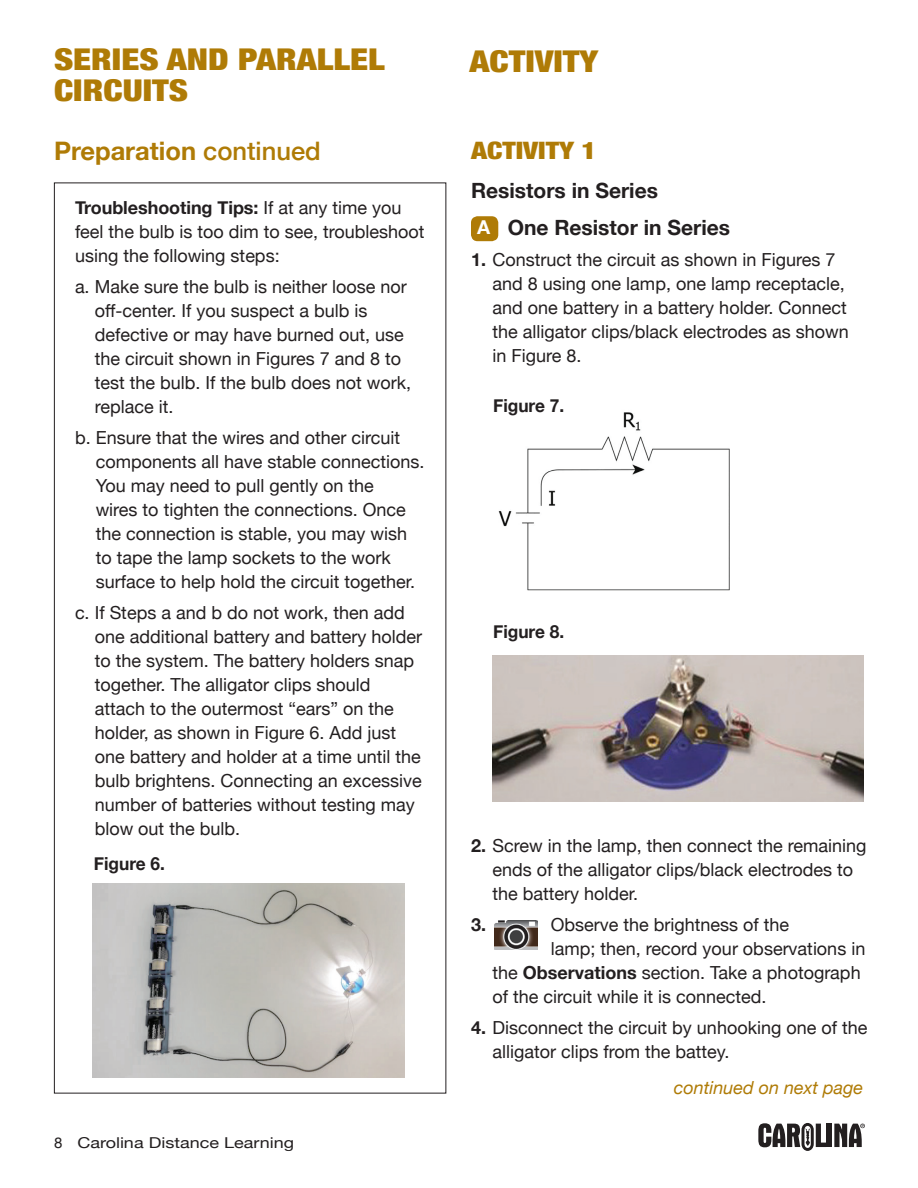
<style>
.page{position:relative;width:918px;height:1188px;background:#fff}
.page>*{position:absolute;margin:0;border:0;box-sizing:border-box;transform-origin:0 0}
.t1{font:900 condensed 30px/31.5px "Helvetica Neue";color:#af7b06;scale:1.2 1}
.t2{font:700 25.5px "Helvetica Neue";color:#af7b06}
.t3{font:900 condensed 24px "Helvetica Neue";color:#af7b06;scale:1.2 1}
.t4{font:700 21px "Helvetica Neue";color:#231f20}
.t5{font:18px/24px "Helvetica Neue";color:#231f20}
.t6{font:700 18px "Helvetica Neue";color:#231f20;scale:.96 1}
.t7{font:italic 18px "Helvetica Neue";color:#af7b06}
.t8{font:700 18px "Helvetica Neue";color:#231f20}
.t9{font:15px "Helvetica Neue";color:#231f20}
.s1{font-weight:500}
.s2{font-weight:700}
.s3{font-size:19.05px;color:#fff}
</style>
<div class="page">
<div style="left:827px;top:1124px;width:5px;height:23px;background:#231f20"></div>
<svg style="left:758px;top:1123px;width:68px;height:28px"></svg>
<svg style="left:834px;top:1124px;width:31px;height:23px"></svg>
<div style="left:471px;top:216px;width:27px;height:25px;background:#af7b06;border-radius:7px"></div>
<img style="left:498px;top:412px;width:232px;height:179px">
<img style="left:493px;top:656px;width:371px;height:146px">
<img style="left:495px;top:920px;width:43px;height:29px">
<img style="left:92px;top:883px;width:313px;height:195px">
<h1 class="t1" style="left:54px;top:42px;width:277px">SERIES AND PARALLEL<br>CIRCUITS</h1>
<h2 class="t2" style="left:54px;top:131px;width:268px">Preparation <span class="s1">continued</span></h2>
<p class="t5" style="left:75px;top:197px;width:351px"><span class="s2">Troubleshooting Tips:</span> If at any time you feel the bulb is too dim to see, troubleshoot using the following steps:</p>
<p class="t5" style="left:95px;top:276px;width:318px;text-indent:-20px">a. Make sure the bulb is neither loose nor off-center. If you suspect a bulb is defective or may have burned out, use the circuit shown in Figures 7 and 8 to test the bulb. If the bulb does not work, replace it.</p>
<p class="t5" style="left:96px;top:426px;width:330px;text-indent:-21px">b. Ensure that the wires and other circuit components all have stable connections.<br>You may need to pull gently on the<br>wires to tighten the connections. Once the connection is stable, you may wish to tape the lamp sockets to the work surface to help hold the circuit together.</p>
<p class="t5" style="left:95px;top:601px;width:329px;text-indent:-20px">c. If Steps a and b do not work, then add one additional battery and battery holder to the system. The battery holders snap together. The alligator clips should attach to the outermost “ears” on the holder, as shown in Figure 6. Add just one battery and holder at a time until the bulb brightens. Connecting an excessive number of batteries without testing may blow out the bulb.</p>
<p class="t6" style="left:94px;top:850px;width:76px">Figure 6.</p>
<p class="t9" style="left:54px;top:1131px;width:242px">8 Carolina Distance Learning</p>
<p class="t1" style="left:469px;top:43px;width:109px">ACTIVITY</p>
<h2 class="t3" style="left:471px;top:131px;width:106px">ACTIVITY 1</h2>
<p class="t4" style="left:471px;top:174px;width:189px">Resistors in Series</p>
<h3 class="t4" style="left:477px;top:211px;width:254px"><span class="s3">A</span> One Resistor in Series</h3>
<p class="t5" style="left:471px;top:249px;width:366px"><span class="s2">1.</span> Construct the circuit as shown in Figures 7</p>
<p class="t5" style="left:493px;top:273px;width:358px">and 8 using one lamp, one lamp receptacle, and one battery in a battery holder. Connect the alligator clips/black electrodes as shown in Figure 8.</p>
<p class="t6" style="left:493px;top:391px;width:76px">Figure 7.</p>
<p class="t6" style="left:493px;top:618px;width:76px">Figure 8.</p>
<p class="t5" style="left:493px;top:835px;width:375px;text-indent:-22px"><span class="s2">2.</span> Screw in the lamp, then connect the remaining ends of the alligator clips/black electrodes to the battery holder.</p>
<p class="t8" style="left:471px;top:911px;width:17px">3.</p>
<p class="t5" style="left:551px;top:914px;width:240px">Observe the brightness of the</p>
<p class="t5" style="left:551px;top:938px;width:316px">lamp; then, record your observations in</p>
<p class="t5" style="left:493px;top:962px;width:370px">the <span class="s2">Observations</span> section. Take a photograph</p>
<p class="t5" style="left:493px;top:986px;width:276px">of the circuit while it is connected.</p>
<p class="t5" style="left:493px;top:1016px;width:376px;text-indent:-22px"><span class="s2">4.</span> Disconnect the circuit by unhooking one of the alligator clips from the battey.</p>
<p class="t7" style="left:674px;top:1074px;width:191px">continued on next page</p>
</div>
